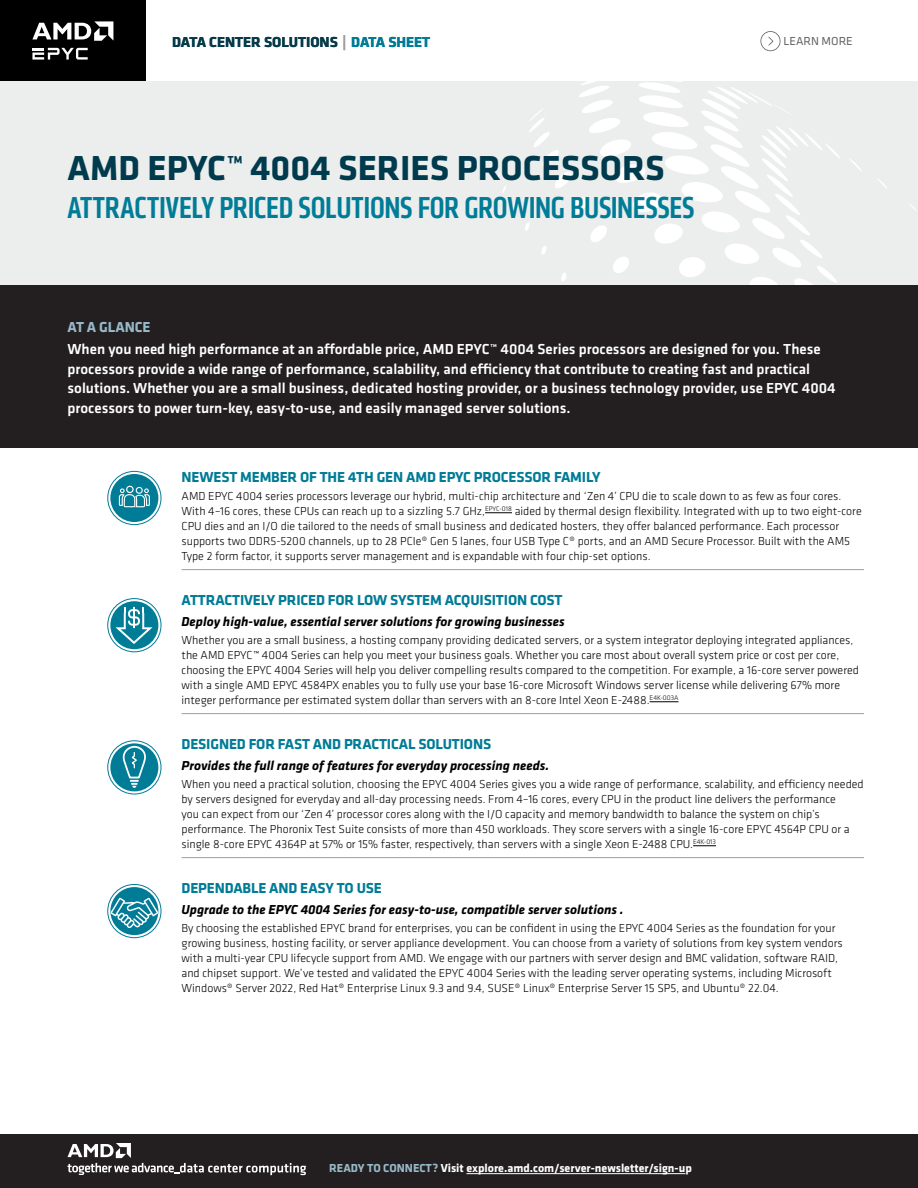
<style>
.page{position:relative;width:918px;height:1188px;background:#fff}
.page>*{position:absolute;margin:0;border:0;box-sizing:border-box;transform-origin:0 0}
.H1_-_Teal{font:700 36px "Klavika";color:#003b4d}
.H5_-_Teal{font:500 31.5px "Klavika Condensed";letter-spacing:-.01em;color:#007c97}
.BC1_-_Wht{font:500 15px/19.5px "Klavika";color:#fff}
.H5_-_Teal_Top_Reasons{font:700 15px "Klavika";letter-spacing:-.01em;color:#007c97}
.t1{font:700 15px "Klavika";color:#063b4a}
.H5_-_Teal_Lt{font:700 15px "Klavika";letter-spacing:-.01em;color:#97b8c7}
.BC1_-_Blk_Top_Reasons{font:italic 700 13.5px "Klavika";color:#000}
.H5_-_Teal_Top_Reasons-2{font:italic 700 13.5px "Klavika";color:#000}
.BC2_-_Blk_Top_Reasons_Plain{font:300 12px/15px "Klavika";color:#000}
.BC2_-_Blk_Top_Reasons_Rule{font:300 12px/15px "Klavika";color:#000}
.t2{font:700 12px "Klavika";color:#fff}
.t3{font:12px "Klavika";color:#636466}
.s1{color:#9d9fa2}
.s2{color:#007c97}
.s3{color:#97b8c7}
</style>
<div class="page">
<div style="left:0;top:81px;width:918px;height:204px;background:#eceded"></div>
<svg style="left:850px;top:159px;width:12px;height:12px"></svg>
<svg style="left:525px;top:81px;width:315px;height:204px"></svg>
<svg style="left:512px;top:202px;width:4px;height:8px"></svg>
<svg style="left:497px;top:173px;width:9px;height:20px"></svg>
<div style="left:0;top:285px;width:918px;height:163px;background:#231f20"></div>
<div style="left:107px;top:598px;width:54px;height:54px;border:1px solid #007c97;border-radius:50%"></div>
<div style="left:110px;top:601px;width:48px;height:48px;background:#007c97;border-radius:50%"></div>
<svg style="left:115px;top:607px;width:38px;height:37px"></svg>
<div style="left:107px;top:471px;width:54px;height:54px;border:1px solid #007c97;border-radius:50%"></div>
<div style="left:110px;top:474px;width:48px;height:48px;background:#007c97;border-radius:50%"></div>
<svg style="left:119px;top:486px;width:31px;height:21px"></svg>
<div style="left:107px;top:740px;width:54px;height:54px;border:1px solid #007c97;border-radius:50%"></div>
<div style="left:110px;top:743px;width:48px;height:48px;background:#007c97;border-radius:50%"></div>
<svg style="left:121px;top:745px;width:26px;height:43px"></svg>
<div style="left:107px;top:884px;width:54px;height:54px;border:1px solid #007c97;border-radius:50%"></div>
<div style="left:110px;top:887px;width:48px;height:48px;background:#007c97;border-radius:50%"></div>
<svg style="left:110px;top:898px;width:48px;height:30px"></svg>
<svg style="left:485px;top:512px;width:27px;height:1px"></svg>
<hr style="left:182px;top:569px;width:682px;height:1px;background:#9d9fa2">
<hr style="left:182px;top:713px;width:682px;height:1px;background:#9d9fa2">
<svg style="left:650px;top:701px;width:29px;height:1px"></svg>
<hr style="left:182px;top:857px;width:682px;height:1px;background:#9d9fa2">
<svg style="left:693px;top:845px;width:23px;height:1px"></svg>
<div style="left:0;top:0;width:146px;height:81px;background:#000"></div>
<svg style="left:760px;top:31px;width:21px;height:20px"></svg>
<div style="left:0;top:1134px;width:918px;height:54px;background:#231f20"></div>
<svg style="left:32px;top:21px;width:81px;height:20px"></svg>
<svg style="left:32px;top:48px;width:56px;height:12px"></svg>
<hr style="left:466px;top:1173px;width:219px;height:1px;background:#fff">
<svg style="left:68px;top:1143px;width:238px;height:32px"></svg>
<p class="t1" style="left:172px;top:31px;width:260px">DATA CENTER SOLUTIONS <span class="s1">|</span> <span class="s2">DATA SHEET</span></p>
<p class="t3" style="left:783px;top:33px;width:71px">LEARN MORE</p>
<p class="H1_-_Teal" style="left:68px;top:142px;width:599px">AMD EPYC™ 4004 SERIES PROCESSORS</p>
<p class="H5_-_Teal" style="left:68px;top:188px;width:628px">ATTRACTIVELY PRICED SOLUTIONS FOR GROWING BUSINESSES</p>
<p class="H5_-_Teal_Lt" style="left:68px;top:316px;width:84px">AT A GLANCE</p>
<p class="BC1_-_Wht" style="left:68px;top:339px;width:770px">When you need high performance at an affordable price, AMD EPYC™ 4004 Series processors are designed for you. These processors provide a wide range of performance, scalability, and efficiency that contribute to creating fast and practical solutions. Whether you are a small business, dedicated hosting provider, or a business technology provider, use EPYC 4004 processors to power turn-key, easy-to-use, and easily managed server solutions.</p>
<p class="H5_-_Teal_Top_Reasons" style="left:182px;top:466px;width:421px">NEWEST MEMBER OF THE 4TH GEN AMD EPYC PROCESSOR FAMILY</p>
<p class="BC2_-_Blk_Top_Reasons_Rule" style="left:182px;top:489px;width:682px">AMD EPYC 4004 series processors leverage our hybrid, multi-chip architecture and ‘Zen 4’ CPU die to scale down to as few as four cores.<br>With 4–16 cores, these CPUs can reach up to a sizzling 5.7 GHz,<sup>EPYC-018</sup> aided by thermal design flexibility. Integrated with up to two eight-core CPU dies and an I/O die tailored to the needs of small business and dedicated hosters, they offer balanced performance. Each processor supports two DDR5-5200 channels, up to 28 PCIe® Gen 5 lanes, four USB Type C® ports, and an AMD Secure Processor. Built with the AM5<br>Type 2 form factor, it supports server management and is expandable with four chip-set options.</p>
<p class="H5_-_Teal_Top_Reasons" style="left:182px;top:589px;width:383px">ATTRACTIVELY PRICED FOR LOW SYSTEM ACQUISITION COST</p>
<p class="BC1_-_Blk_Top_Reasons" style="left:182px;top:612px;width:385px">Deploy high-value, essential server solutions for growing businesses</p>
<p class="BC2_-_Blk_Top_Reasons_Plain" style="left:182px;top:633px;width:679px">Whether you are a small business, a hosting company providing dedicated servers, or a system integrator deploying integrated appliances, the AMD EPYC™ 4004 Series can help you meet your business goals. Whether you care most about overall system price or cost per core, choosing the EPYC 4004 Series will help you deliver compelling results compared to the competition. For example, a 16-core server powered with a single AMD EPYC 4584PX enables you to fully use your base 16-core Microsoft Windows server license while delivering 67% more integer performance per estimated system dollar than servers with an 8-core Intel Xeon E-2488.<sup>E4K-003A</sup></p>
<p class="H5_-_Teal_Top_Reasons" style="left:182px;top:733px;width:311px">DESIGNED FOR FAST AND PRACTICAL SOLUTIONS</p>
<p class="BC1_-_Blk_Top_Reasons" style="left:182px;top:756px;width:369px">Provides the full range of features for everyday processing needs.</p>
<p class="BC2_-_Blk_Top_Reasons_Plain" style="left:182px;top:777px;width:684px">When you need a practical solution, choosing the EPYC 4004 Series gives you a wide range of performance, scalability, and efficiency needed by servers designed for everyday and all-day processing needs. From 4–16 cores, every CPU in the product line delivers the performance<br>you can expect from our ‘Zen 4’ processor cores along with the I/O capacity and memory bandwidth to balance the system on chip’s performance. The Phoronix Test Suite consists of more than 450 workloads. They score servers with a single 16-core EPYC 4564P CPU or a single 8-core EPYC 4364P at 57% or 15% faster, respectively, than servers with a single Xeon E-2488 CPU.<sup>E4K-013</sup></p>
<p class="H5_-_Teal_Top_Reasons" style="left:182px;top:877px;width:202px">DEPENDABLE AND EASY TO USE</p>
<p class="H5_-_Teal_Top_Reasons-2" style="left:182px;top:900px;width:444px">Upgrade to the EPYC 4004 Series for easy-to-use, compatible server solutions .</p>
<p class="BC2_-_Blk_Top_Reasons_Plain" style="left:182px;top:921px;width:663px">By choosing the established EPYC brand for enterprises, you can be confident in using the EPYC 4004 Series as the foundation for your growing business, hosting facility, or server appliance development. You can choose from a variety of solutions from key system vendors with a multi-year CPU lifecycle support from AMD. We engage with our partners with server design and BMC validation, software RAID, and chipset support. We’ve tested and validated the EPYC 4004 Series with the leading server operating systems, including Microsoft Windows® Server 2022, Red Hat® Enterprise Linux 9.3 and 9.4, SUSE® Linux® Enterprise Server 15 SP5, and Ubuntu® 22.04.</p>
<p class="t2" style="left:329px;top:1160px;width:364px"><span class="s3">READY TO CONNECT?</span> Visit explore.amd.com/server-newsletter/sign-up</p>
</div>
